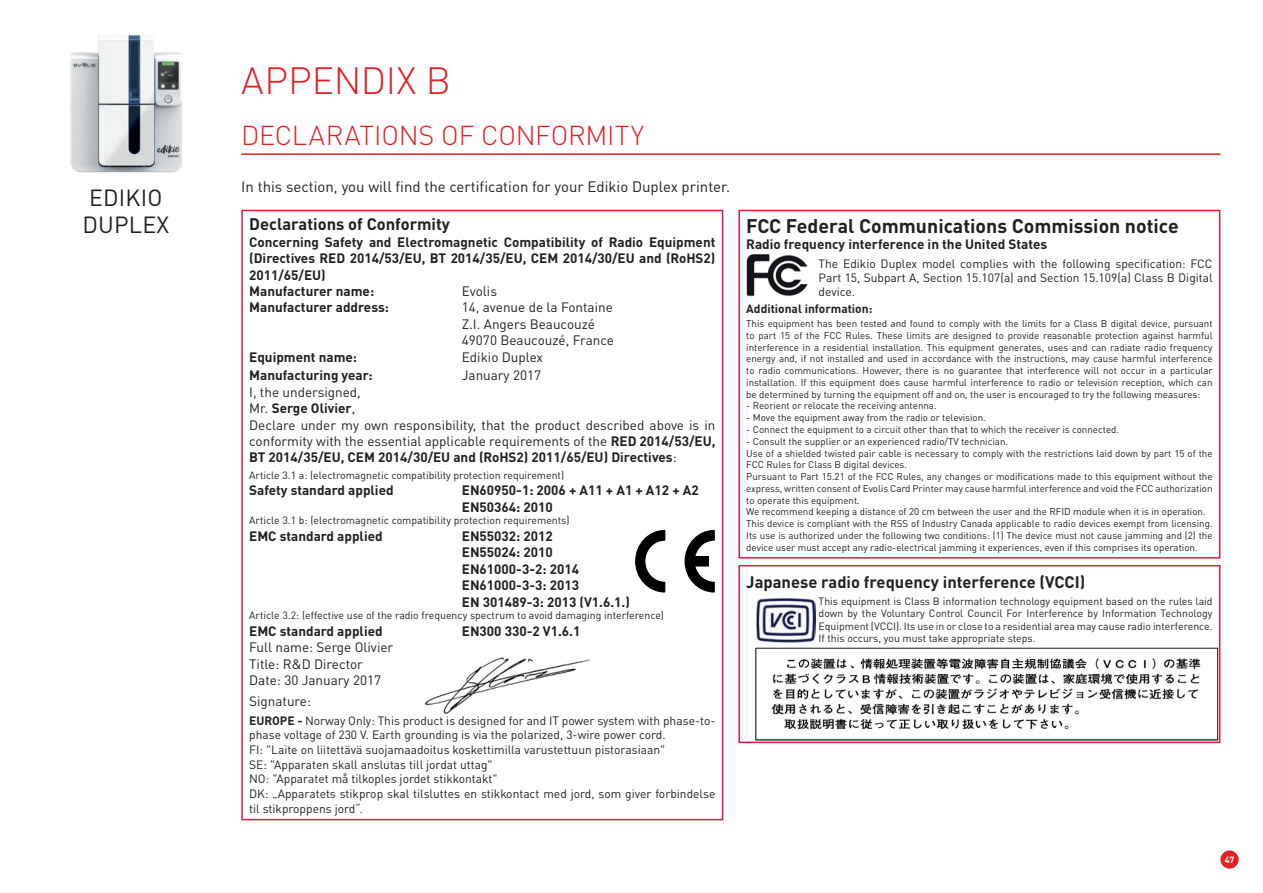
<style>
.page{position:relative;width:1263px;height:893px;background:#fff}
.page>*{position:absolute;margin:0;border:0;box-sizing:border-box;transform-origin:0 0}
.t1{font:300 37.5px "DIN";color:#e41f25}
.t2{font:300 27px "DIN";letter-spacing:-.01em;color:#e41f25}
.t3{font:23.1px/27.8px "DINOT";letter-spacing:.01em;color:#231f20}
.t4{font:700 19.5px "DINOT";color:#231f20}
.t5{font:700 16.5px "DINOT";color:#231f20}
.t6{font:15px "DINOT";color:#231f20}
.t7{font:700 13.5px/16.5px "DINOT";color:#231f20}
.t8{font:13.5px/16.5px "DINOT";color:#231f20}
.t9{font:12px/14.7px "DINOT";color:#231f20;text-align:justify}
.t10{font:700 12px "DINOT";color:#231f20}
.t11{font:10.5px/12.6px "DINOT";color:#231f20;text-align:justify}
.t12{font:9.75px/11.9px "DINOT";color:#231f20;text-align:justify}
.t13{font:700 9px "DINOT";color:#fff}
.s1{font-weight:700}
</style>
<div class="page">
<img style="left:70px;top:35px;width:113px;height:138px">
<div style="left:1220px;top:850px;width:19px;height:19px;background:#e41f25;border-radius:50%"></div>
<img style="left:746px;top:254px;width:62px;height:43px">
<img style="left:757px;top:599px;width:58px;height:44px">
<img style="left:755px;top:647px;width:462px;height:93px">
<hr style="left:241px;top:153px;width:979px;height:2px;background:#e41f25">
<div style="left:738px;top:210px;width:482px;height:349px;border:2px solid #e51836"></div>
<div style="left:738px;top:565px;width:482px;height:178px;border:2px solid #e51836"></div>
<svg style="left:635px;top:530px;width:31px;height:62px"></svg>
<svg style="left:684px;top:530px;width:31px;height:62px"></svg>
<div style="left:694px;top:557px;width:14px;height:9px;background:#000001"></div>
<div style="left:693px;top:556px;width:16px;height:10px;border:1px solid #000001"></div>
<img style="left:424px;top:657px;width:166px;height:58px">
<div style="left:241px;top:210px;width:482px;height:610px;border:2px solid #e51836"></div>
<h3 class="t3" style="left:82px;top:183px;width:88px">EDIKIO<br>DUPLEX</h3>
<h1 class="t1" style="left:241px;top:57px;width:211px">APPENDIX B</h1>
<h2 class="t2" style="left:241px;top:119px;width:404px">DECLARATIONS OF CONFORMITY</h2>
<h3 class="t6" style="left:241px;top:177px;width:490px">In this section, you will find the certification for your Edikio Duplex printer.</h3>
<h3 class="t5" style="left:249px;top:213px;width:202px">Declarations of Conformity</h3>
<h3 class="t7" style="left:249px;top:233px;width:468px">Concerning Safety and Electromagnetic Compatibility of Radio Equipment (Directives RED 2014/53/EU, BT 2014/35/EU, CEM 2014/30/EU and (RoHS2)<br>2011/65/EU)<br>Manufacturer name:</h3>
<h3 class="t8" style="left:462px;top:283px;width:37px">Evolis</h3>
<h3 class="t7" style="left:249px;top:299px;width:141px">Manufacturer address:</h3>
<h3 class="t8" style="left:462px;top:299px;width:154px">14, avenue de la Fontaine<br>Z.I. Angers Beaucouzé<br>49070 Beaucouzé, France</h3>
<h3 class="t7" style="left:249px;top:348px;width:109px">Equipment name:</h3>
<h3 class="t8" style="left:462px;top:348px;width:83px">Edikio Duplex</h3>
<h3 class="t7" style="left:249px;top:367px;width:125px">Manufacturing year:</h3>
<h3 class="t8" style="left:462px;top:367px;width:81px">January 2017</h3>
<p class="t8" style="left:249px;top:383px;width:468px">I, the undersigned,<br>Mr. <span class="s1">Serge Olivier</span>,<br>Declare under my own responsibility, that the product described above is in conformity with the essential applicable requirements of the <span class="s1">RED 2014/53/EU, BT 2014/35/EU, CEM 2014/30/EU and (RoHS2) 2011/65/EU) Directives</span>:</p>
<p class="t11" style="left:249px;top:468px;width:317px">Article 3.1 a: (electromagnetic compatibility protection requirement)</p>
<h3 class="t7" style="left:249px;top:482px;width:146px">Safety standard applied</h3>
<h3 class="t7" style="left:462px;top:482px;width:238px">EN60950-1: 2006 + A11 + A1 + A12 + A2<br>EN50364: 2010</h3>
<p class="t11" style="left:249px;top:514px;width:322px">Article 3.1 b: (electromagnetic compatibility protection requirements)</p>
<h3 class="t7" style="left:249px;top:527px;width:135px">EMC standard applied</h3>
<h3 class="t7" style="left:462px;top:527px;width:170px">EN55032: 2012<br>EN55024: 2010<br>EN61000-3-2: 2014<br>EN61000-3-3: 2013<br>EN 301489-3: 2013 (V1.6.1.)</h3>
<p class="t11" style="left:249px;top:609px;width:416px">Article 3.2: (effective use of the radio frequency spectrum to avoid damaging interference)</p>
<h3 class="t7" style="left:249px;top:622px;width:135px">EMC standard applied</h3>
<h3 class="t7" style="left:462px;top:622px;width:120px">EN300 330-2 V1.6.1</h3>
<h3 class="t8" style="left:249px;top:639px;width:146px">Full name: Serge Olivier<br>Title: R&amp;D Director<br>Date: 30 January 2017</h3>
<h3 class="t8" style="left:249px;top:692px;width:63px">Signature:</h3>
<p class="t9" style="left:249px;top:713px;width:468px;text-align:left"><span class="s1">EUROPE -</span> Norway Only: This product is designed for and IT power system with phase-to&shy;phase voltage of 230 V. Earth grounding is via the polarized, 3-wire power cord.<br>FI: "Laite on liitettävä suojamaadoitus koskettimilla varustettuun pistorasiaan"<br>SE: "Apparaten skall anslutas till jordat uttag"<br>NO: "Apparatet må tilkoples jordet stikkontakt"<br>DK: „Apparatets stikprop skal tilsluttes en stikkontact med jord, som giver forbindelse til stikproppens jord“.</p>
<h3 class="t4" style="left:746px;top:213px;width:434px">FCC Federal Communications Commission notice</h3>
<h3 class="t7" style="left:746px;top:235px;width:302px">Radio frequency interference in the United States</h3>
<p class="t9" style="left:819px;top:256px;width:395px">The Edikio Duplex model complies with the following specification: FCC Part 15, Subpart A, Section 15.107(a) and Section 15.109(a) Class B Digital device.</p>
<p class="t10" style="left:746px;top:301px;width:128px">Additional information:</p>
<p class="t12" style="left:746px;top:317px;width:468px">This equipment has been tested and found to comply with the limits for a Class B digital device, pursuant to part 15 of the FCC Rules. These limits are designed to provide reasonable protection against harmful interference in a residential installation. This equipment generates, uses and can radiate radio frequency energy and, if not installed and used in accordance with the instructions, may cause harmful interference to radio communications. However, there is no guarantee that interference will not occur in a particular installation. If this equipment does cause harmful interference to radio or television reception, which can be determined by turning the equipment off and on, the user is encouraged to try the following measures:</p>
<p class="t12" style="left:746px;top:400px;width:192px">- Reorient or relocate the receiving antenna.</p>
<p class="t12" style="left:746px;top:412px;width:241px">- Move the equipment away from the radio or television.</p>
<p class="t12" style="left:746px;top:423px;width:374px">- Connect the equipment to a circuit other than that to which the receiver is connected.</p>
<p class="t12" style="left:746px;top:435px;width:468px;text-align:left">- Consult the supplier or an experienced radio/TV technician.<br>Use of a shielded twisted pair cable is necessary to comply with the restrictions laid down by part 15 of the FCC Rules for Class B digital devices.<br>Pursuant to Part 15.21 of the FCC Rules, any changes or modifications made to this equipment without the express, written consent of Evolis Card Printer may cause harmful interference and void the FCC authorization to operate this equipment.<br>We recommend keeping a distance of 20 cm between the user and the RFID module when it is in operation.<br>This device is compliant with the RSS of Industry Canada applicable to radio devices exempt from licensing.<br>Its use is authorized under the following two conditions: (1) The device must not cause jamming and (2) the device user must accept any radio-electrical jamming it experiences, even if this comprises its operation.</p>
<h3 class="t5" style="left:746px;top:571px;width:341px">Japanese radio frequency interference (VCCI)</h3>
<p class="t11" style="left:819px;top:594px;width:395px">This equipment is Class B information technology equipment based on the rules laid down by the Voluntary Control Council For Interference by Information Technology Equipment (VCCI). Its use in or close to a residential area may cause radio interference.<br>If this occurs, you must take appropriate steps.</p>
<p class="t13" style="left:1225px;top:854px;width:11px">47</p>
</div>
